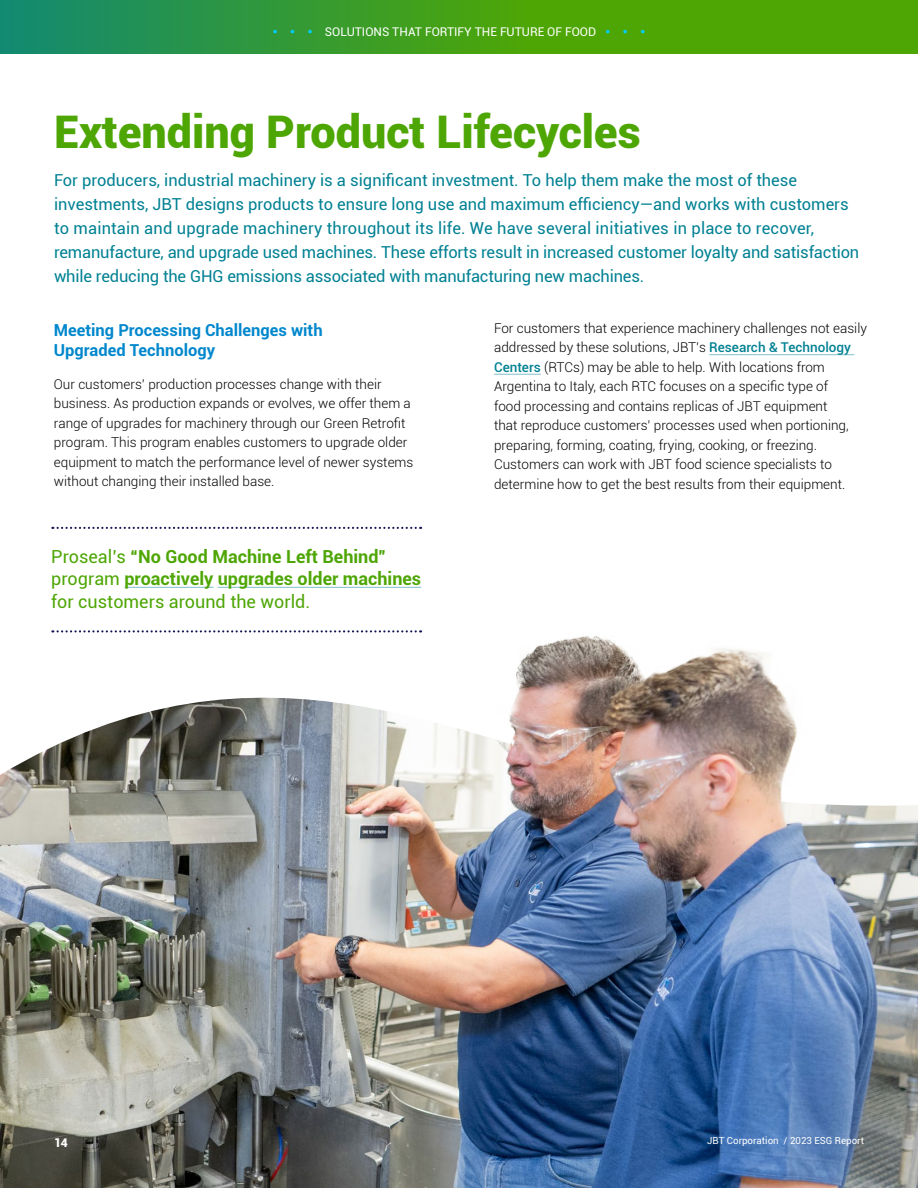
<style>
.page{position:relative;width:918px;height:1188px;background:#fff}
.page>*{position:absolute;margin:0;border:0;box-sizing:border-box;transform-origin:0 0}
.Main_Heading{font:900 45px "Roboto";color:#4ea605}
.t1{font:700 18px/22.5px "Roboto";color:#4ea605}
.Main_Heading-2{font:16.5px/24px "Roboto";color:#008193}
.Main_Heading-3{font:700 16.5px/19.5px "Roboto";color:#0087cd}
.Body_Copy{font:300 13.5px/19.5px "Roboto";color:#000}
.t2{font:12px "Roboto";color:#fff}
.t3{font:900 12px "Roboto";color:#fff}
.t4{font:9.75px "Roboto";color:#fff}
.s1{color:#00cfff}
.s2{font-weight:400}
.s3{font-weight:500;color:#008193}
</style>
<div class="page">
<img style="left:0;top:816px;width:918px;height:372px">
<svg style="left:0;top:354px;width:855px;height:462px"></svg>
<svg style="left:0;top:0;width:918px;height:54px;background:#3c9d24"></svg>
<hr style="left:124px;top:587px;width:89px;height:1px;background:#80c0c9">
<hr style="left:218px;top:587px;width:203px;height:1px;background:#80c0c9">
<svg style="left:52px;top:527px;width:369px;height:2px"></svg>
<svg style="left:52px;top:630px;width:369px;height:2px"></svg>
<img style="left:213px;top:633px;width:705px;height:370px">
<hr style="left:709px;top:354px;width:145px;height:1px;background:#80c0c9">
<hr style="left:494px;top:374px;width:47px;height:1px;background:#80c0c9">
<p class="t2" style="left:272px;top:24px;width:375px"><span class="s1">•</span> <span class="s1">•</span> <span class="s1">•</span> SOLUTIONS THAT FORTIFY THE FUTURE OF FOOD <span class="s1">•</span> <span class="s1">•</span> <span class="s1">•</span></p>
<h1 class="Main_Heading" style="left:54px;top:100px;width:588px">Extending Product Lifecycles</h1>
<h1 class="Main_Heading-2" style="left:54px;top:167px;width:807px">For producers, industrial machinery is a significant investment. To help them make the most of these investments, JBT designs products to ensure long use and maximum efficiency—and works with customers to maintain and upgrade machinery throughout its life. We have several initiatives in place to recover, remanufacture, and upgrade used machines. These efforts result in increased customer loyalty and satisfaction while reducing the GHG emissions associated with manufacturing new machines.</h1>
<h1 class="Main_Heading-3" style="left:54px;top:320px;width:270px">Meeting Processing Challenges with<br>Upgraded Technology</h1>
<p class="Body_Copy" style="left:54px;top:374px;width:361px">Our customers’ production processes change with their business. As production expands or evolves, we offer them a range of upgrades for machinery through our Green Retrofit program. This program enables customers to upgrade older equipment to match the performance level of newer systems without changing their installed base.</p>
<p class="t1" style="left:51px;top:544px;width:371px"><span class="s2">Proseal’s</span> “No Good Machine Left Behind” <span class="s2">program</span> proactively upgrades older machines <span class="s2">for customers around the world.</span></p>
<p class="Body_Copy" style="left:494px;top:318px;width:374px">For customers that experience machinery challenges not easily addressed by these solutions, JBT’s <span class="s3">Research &amp; Technology Centers</span> (RTCs) may be able to help. With locations from Argentina to Italy, each RTC focuses on a specific type of<br>food processing and contains replicas of JBT equipment<br>that reproduce customers’ processes used when portioning, preparing, forming, coating, frying, cooking, or freezing.<br>Customers can work with JBT food science specialists to determine how to get the best results from their equipment.</p>
<p class="t3" style="left:54px;top:1134px;width:15px">14</p>
<p class="t4" style="left:707px;top:1134px;width:158px">JBT Corporation / 2023 ESG Report</p>
</div>
